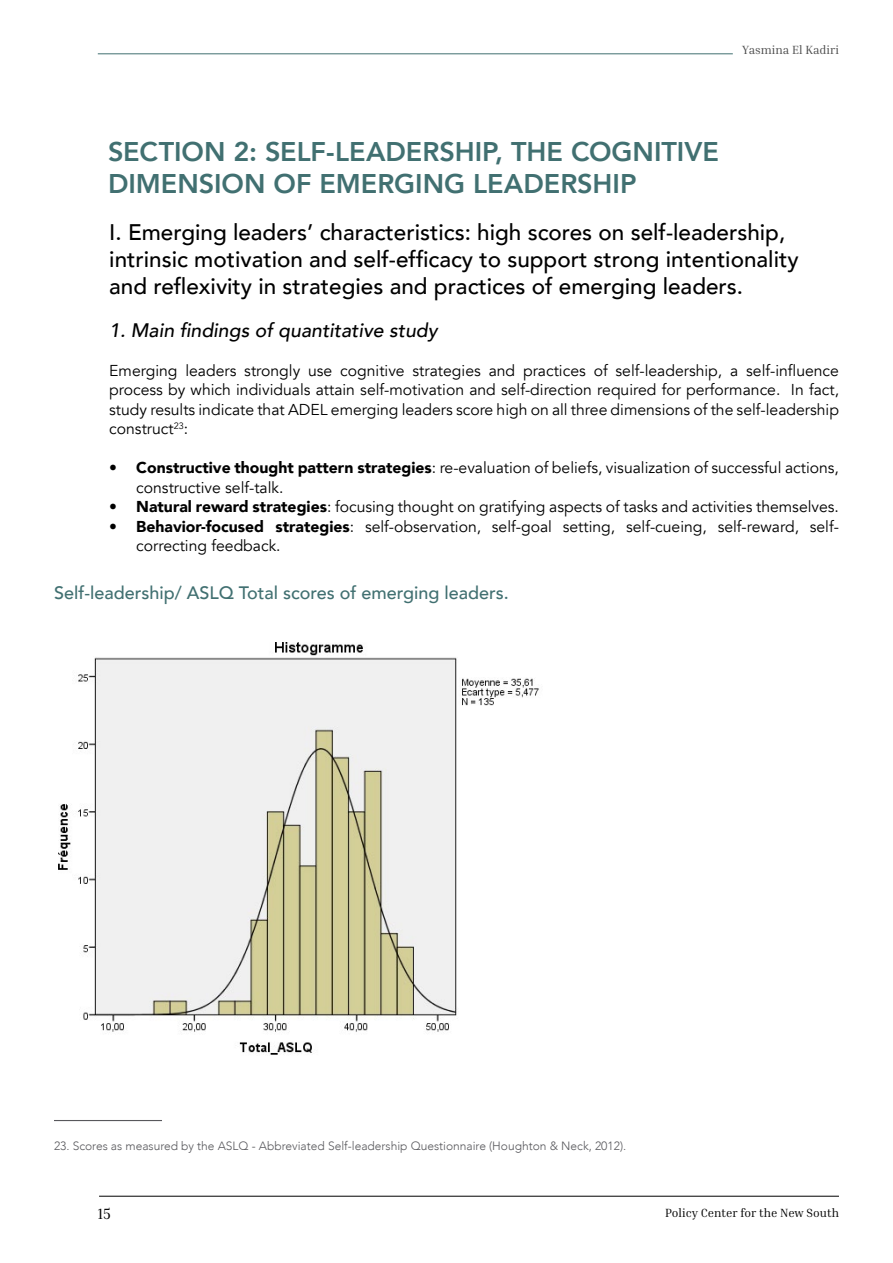
<style>
.page{position:relative;width:893px;height:1263px;background:#fff}
.page>*{position:absolute;margin:0;border:0;box-sizing:border-box;transform-origin:0 0}
.t1{font:800 27px/32.4px "Avenir";color:#417071}
.t2{font:500 22.5px/27px "Avenir";color:#000}
.t3{font:italic 500 19.5px "Avenir";color:#000}
.t4{font:500 18px "Avenir";color:#417071}
.t5{font:15.75px/19.5px "Avenir";color:#000}
.t6{font:15px "Inria Serif";color:#000}
.t7{font:300 12px "Avenir";color:#58585c}
.t8{font:12px "Inria Serif";color:#000}
.t9{font:12px "Inria Serif";color:#4a4a4a}
.s1{font-weight:900}
</style>
<div class="page">
<hr style="left:99px;top:1196px;width:740px;height:1px;background:#000">
<hr style="left:98px;top:54px;width:635px;height:1px;background:#417071">
<img style="left:58px;top:642px;width:481px;height:413px">
<hr style="left:54px;top:1120px;width:108px;height:1px;background:#58585c">
<p class="t9" style="left:742px;top:42px;width:98px">Yasmina El Kadiri</p>
<h1 class="t1" style="left:108px;top:135px;width:612px">SECTION 2: SELF-LEADERSHIP, THE COGNITIVE<br>DIMENSION OF EMERGING LEADERSHIP</h1>
<h2 class="t2" style="left:109px;top:217px;width:691px">I. Emerging leaders’ characteristics: high scores on self-leadership, intrinsic motivation and self-efficacy to support strong intentionality and reflexivity in strategies and practices of emerging leaders.</h2>
<p class="t3" style="left:109px;top:318px;width:330px">1. Main findings of quantitative study</p>
<p class="t5" style="left:109px;top:361px;width:731px;text-align:justify">Emerging leaders strongly use cognitive strategies and practices of self-leadership, a self-influence process by which individuals attain self-motivation and self-direction required for performance. In fact, study results indicate that ADEL emerging leaders score high on all three dimensions of the self-leadership construct<sup>23</sup>:</p>
<p class="t5" style="left:136px;top:458px;width:704px;text-indent:-27px"><span class="s1">• Constructive thought pattern strategies</span>: re-evaluation of beliefs, visualization of successful actions, constructive self-talk.</p>
<p class="t5" style="left:109px;top:497px;width:731px"><span class="s1">• Natural reward strategies</span>: focusing thought on gratifying aspects of tasks and activities themselves.</p>
<p class="t5" style="left:136px;top:517px;width:704px;text-indent:-27px"><span class="s1">• Behavior-focused strategies</span>: self-observation, self-goal setting, self-cueing, self-reward, self&shy;correcting feedback.</p>
<p class="t4" style="left:54px;top:577px;width:456px">Self-leadership/ ASLQ Total scores of emerging leaders.</p>
<p class="t7" style="left:54px;top:1139px;width:574px">23. Scores as measured by the ASLQ - Abbreviated Self-leadership Questionnaire (Houghton &amp; Neck, 2012).</p>
<p class="t6" style="left:98px;top:1204px;width:14px">15</p>
<p class="t8" style="left:665px;top:1205px;width:175px">Policy Center for the New South</p>
</div>
